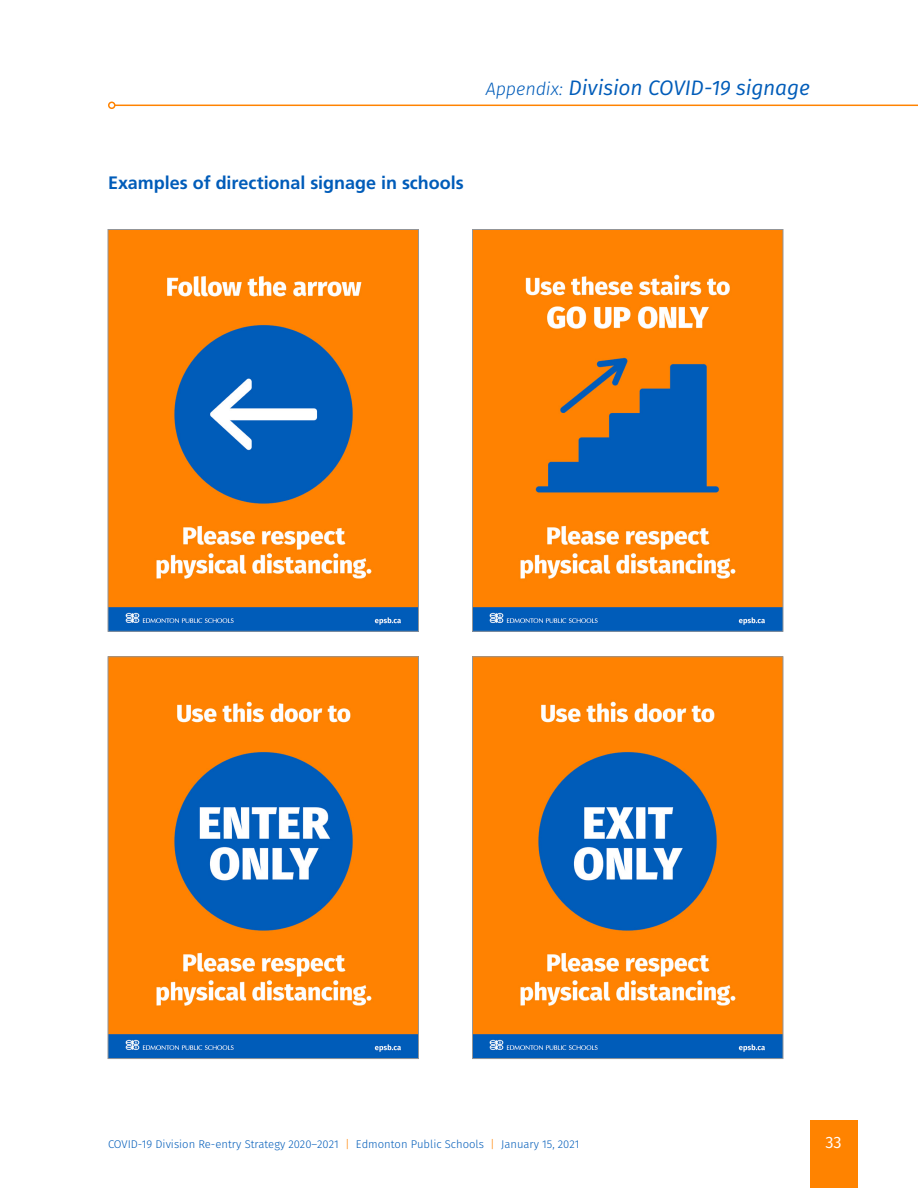
<style>
.page{position:relative;width:918px;height:1188px;background:#fff}
.page>*{position:absolute;margin:0;border:0;box-sizing:border-box;transform-origin:0 0}
.t1{font:italic 21px "Fira Sans";letter-spacing:-.01em;color:#005cb9}
.t2{font:700 18px "Frutiger LT Std";color:#005cb9}
.t3{font:16.5px "Fira Sans";color:#fff}
.t4{font:300 11.25px "Fira Sans";color:#005cb9}
.s1{font-weight:300;font-size:18px}
.s2{color:#ff8300}
</style>
<div class="page">
<div style="left:810px;top:1120px;width:47px;height:68px;background:#ff8300"></div>
<hr style="left:115px;top:105px;width:803px;height:1px;background:#ff8300">
<div style="left:108px;top:102px;width:8px;height:7px;border:2px solid #ff8300;border-radius:50%"></div>
<img style="left:110px;top:231px;width:307px;height:399px">
<div style="left:108px;top:229px;width:311px;height:403px;border:1px solid #939598"></div>
<img style="left:474px;top:231px;width:307px;height:399px">
<div style="left:472px;top:229px;width:311px;height:403px;border:1px solid #939598"></div>
<img style="left:110px;top:658px;width:307px;height:399px">
<div style="left:108px;top:656px;width:311px;height:403px;border:1px solid #939598"></div>
<img style="left:474px;top:658px;width:307px;height:399px">
<div style="left:472px;top:656px;width:311px;height:403px;border:1px solid #939598"></div>
<h1 class="t1" style="left:486px;top:72px;width:326px"><span class="s1">Appendix:</span> Division COVID-19 signage</h1>
<h2 class="t2" style="left:108px;top:172px;width:357px">Examples of directional signage in schools</h2>
<p class="t4" style="left:108px;top:1136px;width:473px">COVID-19 Division Re-entry Strategy 2020–2021 <span class="s2">|</span> Edmonton Public Schools <span class="s2">|</span> January 15, 2021</p>
<h3 class="t3" style="left:825px;top:1129px;width:18px">33</h3>
</div>
